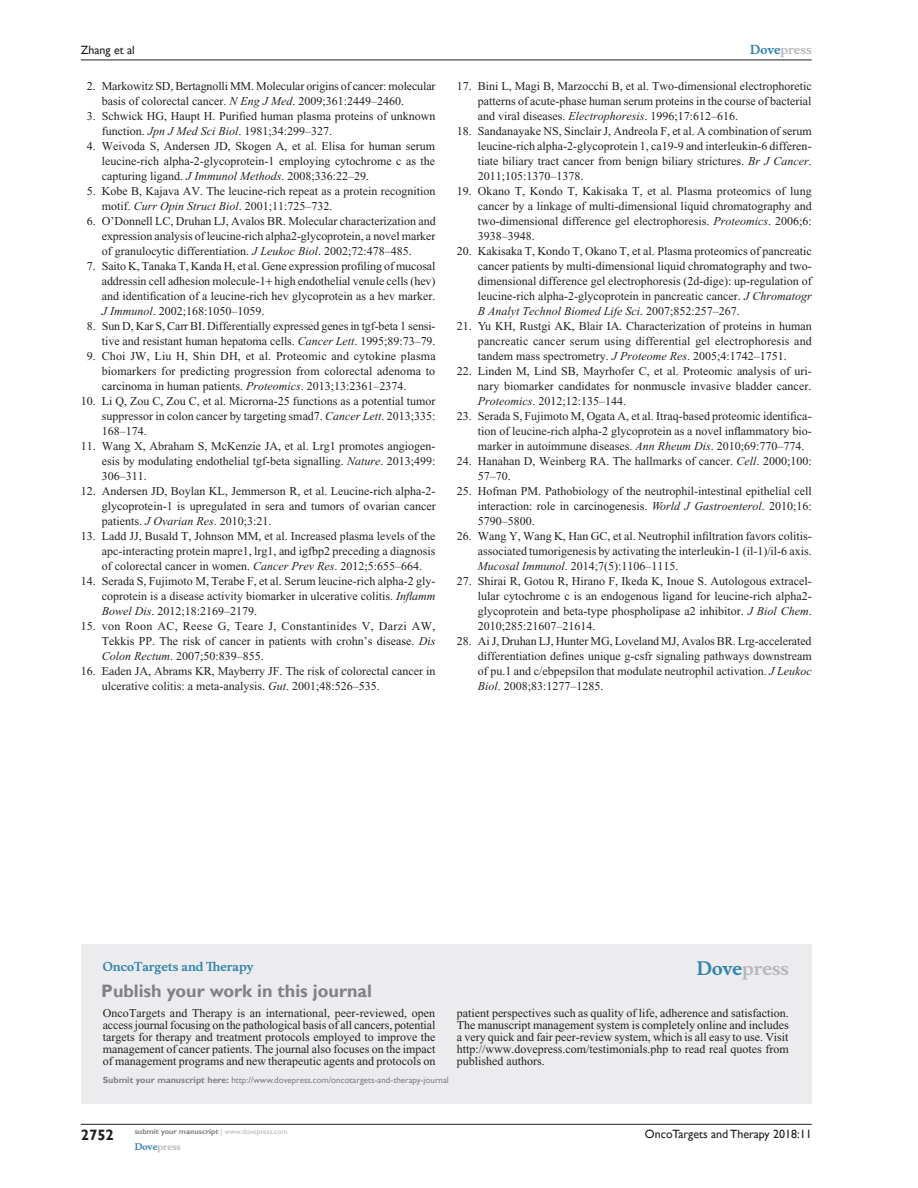
<style>
.page{position:relative;width:918px;height:1188px;background:#fff}
.page>*{position:absolute;margin:0;border:0;box-sizing:border-box;transform-origin:0 0}
.PromBx-H1{font:700 18px "Gill Sans";color:#808285}
.PromBx-Brand{font:700 18px "Musee";color:#b8b9bc}
.t1{font:700 15px "Gill Sans";color:#231f20}
.RefNL2{font:12px/15px "Times New Roman";color:#231f20;text-align:justify}
.PromBx-Tx{font:12px/12px "Times New Roman";color:#231f20;text-align:justify}
.t2{font:12px "Gill Sans";color:#231f20}
.PromBx-JrnlName{font:700 12px "Musee";color:#3485ae}
.t3{font:700 12px "Musee";color:#b8b9bc}
.PromBx-SubmitMssWebA{font:9px "Gill Sans";color:#808285}
.t4{font:700 9px "Musee";color:#b8b9bc}
.t5{font:700 7.5px "Gill Sans";color:#808285}
.s1{font-style:italic}
.s2{color:#3485ae}
.s3{font-weight:700}
.s4{font-weight:400;color:#b8b9bc}
</style>
<div class="page">
<div style="left:81px;top:944px;width:731px;height:159px;background:#ececee"></div>
<hr style="left:81px;top:1124px;width:731px;height:1px;background:#231f20">
<hr style="left:81px;top:60px;width:731px;height:1px;background:#231f20">
<p class="t2" style="left:81px;top:43px;width:56px">Zhang et al</p>
<p class="RefNL2" style="left:102px;top:79px;width:335px;text-indent:-15px">2. Markowitz SD, Bertagnolli MM. Molecular origins of cancer: molecular basis of colorectal cancer. <span class="s1">N Eng J Med</span>. 2009;361:2449–2460.</p>
<p class="RefNL2" style="left:102px;top:109px;width:335px;text-indent:-15px">3. Schwick HG, Haupt H. Purified human plasma proteins of unknown function. <span class="s1">Jpn J Med Sci Biol</span>. 1981;34:299–327.</p>
<p class="RefNL2" style="left:102px;top:139px;width:335px;text-indent:-15px">4. Weivoda S, Andersen JD, Skogen A, et al. Elisa for human serum leucine-rich alpha-2-glycoprotein-1 employing cytochrome c as the capturing ligand. <span class="s1">J Immunol Methods</span>. 2008;336:22–29.</p>
<p class="RefNL2" style="left:102px;top:184px;width:335px;text-indent:-15px">5. Kobe B, Kajava AV. The leucine-rich repeat as a protein recognition motif. <span class="s1">Curr Opin Struct Biol</span>. 2001;11:725–732.</p>
<p class="RefNL2" style="left:102px;top:214px;width:335px;text-indent:-15px">6. O’Donnell LC, Druhan LJ, Avalos BR. Molecular characterization and expression analysis of leucine-rich alpha2-glycoprotein, a novel marker of granulocytic differentiation. <span class="s1">J Leukoc Biol</span>. 2002;72:478–485.</p>
<p class="RefNL2" style="left:102px;top:259px;width:335px;text-indent:-15px">7. Saito K, Tanaka T, Kanda H, et al. Gene expression profiling of mucosal addressin cell adhesion molecule-1 high endothelial venule cells (hev) and identification of a leucine-rich hev glycoprotein as a hev marker.<br><span class="s1">J Immunol</span>. 2002;168:1050–1059.</p>
<p class="RefNL2" style="left:87px;top:319px;width:350px;text-align:right">8. Sun D, Kar S, Carr BI. Differentially expressed genes in tgf-beta 1 sensi&shy;tive and resistant human hepatoma cells. <span class="s1">Cancer Lett</span>. 1995;89:73–79.</p>
<p class="RefNL2" style="left:102px;top:349px;width:335px;text-indent:-15px">9. Choi JW, Liu H, Shin DH, et al. Proteomic and cytokine plasma biomarkers for predicting progression from colorectal adenoma to carcinoma in human patients. <span class="s1">Proteomics</span>. 2013;13:2361–2374.</p>
<p class="RefNL2" style="left:102px;top:394px;width:335px;text-indent:-21px">10. Li Q, Zou C, Zou C, et al. Microrna-25 functions as a potential tumor suppressor in colon cancer by targeting smad7. <span class="s1">Cancer Lett</span>. 2013;335:<br>168–174.</p>
<p class="RefNL2" style="left:102px;top:439px;width:335px;text-indent:-21px">11. Wang X, Abraham S, McKenzie JA, et al. Lrg1 promotes angiogen&shy;esis by modulating endothelial tgf-beta signalling. <span class="s1">Nature</span>. 2013;499:<br>306–311.</p>
<p class="RefNL2" style="left:102px;top:484px;width:335px;text-indent:-21px">12. Andersen JD, Boylan KL, Jemmerson R, et al. Leucine-rich alpha-2- glycoprotein-1 is upregulated in sera and tumors of ovarian cancer patients. <span class="s1">J Ovarian Res</span>. 2010;3:21.</p>
<p class="RefNL2" style="left:102px;top:529px;width:335px;text-indent:-21px">13. Ladd JJ, Busald T, Johnson MM, et al. Increased plasma levels of the apc-interacting protein mapre1, lrg1, and igfbp2 preceding a diagnosis of colorectal cancer in women. <span class="s1">Cancer Prev Res</span>. 2012;5:655–664.</p>
<p class="RefNL2" style="left:102px;top:574px;width:335px;text-indent:-21px">14. Serada S, Fujimoto M, Terabe F, et al. Serum leucine-rich alpha-2 gly&shy;coprotein is a disease activity biomarker in ulcerative colitis. <span class="s1">Inflamm Bowel Dis</span>. 2012;18:2169–2179.</p>
<p class="RefNL2" style="left:102px;top:619px;width:335px;text-indent:-21px">15. von Roon AC, Reese G, Teare J, Constantinides V, Darzi AW, Tekkis PP. The risk of cancer in patients with crohn’s disease. <span class="s1">Dis Colon Rectum</span>. 2007;50:839–855.</p>
<p class="RefNL2" style="left:102px;top:664px;width:335px;text-indent:-21px">16. Eaden JA, Abrams KR, Mayberry JF. The risk of colorectal cancer in ulcerative colitis: a meta-analysis. <span class="s1">Gut</span>. 2001;48:526–535.</p>
<p class="t3" style="left:750px;top:43px;width:63px"><span class="s2">Dove</span>press</p>
<p class="RefNL2" style="left:478px;top:79px;width:335px;text-indent:-21px">17. Bini L, Magi B, Marzocchi B, et al. Two-dimensional electrophoretic patterns of acute-phase human serum proteins in the course of bacterial and viral diseases. <span class="s1">Electrophoresis</span>. 1996;17:612–616.</p>
<p class="RefNL2" style="left:478px;top:124px;width:335px;text-indent:-21px">18. Sandanayake NS, Sinclair J, Andreola F, et al. A combination of serum leucine-rich alpha-2-glycoprotein 1, ca19-9 and interleukin-6 differen&shy;tiate biliary tract cancer from benign biliary strictures. <span class="s1">Br J Cancer</span>.<br>2011;105:1370–1378.</p>
<p class="RefNL2" style="left:478px;top:184px;width:335px;text-indent:-21px">19. Okano T, Kondo T, Kakisaka T, et al. Plasma proteomics of lung cancer by a linkage of multi-dimensional liquid chromatography and two-dimensional difference gel electrophoresis. <span class="s1">Proteomics</span>. 2006;6:<br>3938–3948.</p>
<p class="RefNL2" style="left:478px;top:244px;width:335px;text-indent:-21px">20. Kakisaka T, Kondo T, Okano T, et al. Plasma proteomics of pancreatic cancer patients by multi-dimensional liquid chromatography and two&shy;dimensional difference gel electrophoresis (2d-dige): up-regulation of leucine-rich alpha-2-glycoprotein in pancreatic cancer. <span class="s1">J Chromatogr B Analyt Technol Biomed Life Sci</span>. 2007;852:257–267.</p>
<p class="RefNL2" style="left:478px;top:319px;width:335px;text-indent:-21px">21. Yu KH, Rustgi AK, Blair IA. Characterization of proteins in human pancreatic cancer serum using differential gel electrophoresis and tandem mass spectrometry. <span class="s1">J Proteome Res</span>. 2005;4:1742–1751.</p>
<p class="RefNL2" style="left:478px;top:364px;width:335px;text-indent:-21px">22. Linden M, Lind SB, Mayrhofer C, et al. Proteomic analysis of uri&shy;nary biomarker candidates for nonmuscle invasive bladder cancer.<br><span class="s1">Proteomics</span>. 2012;12:135–144.</p>
<p class="RefNL2" style="left:478px;top:409px;width:335px;text-indent:-21px">23. Serada S, Fujimoto M, Ogata A, et al. Itraq-based proteomic identifica&shy;tion of leucine-rich alpha-2 glycoprotein as a novel inflammatory bio&shy;marker in autoimmune diseases. <span class="s1">Ann Rheum Dis</span>. 2010;69:770–774.</p>
<p class="RefNL2" style="left:478px;top:454px;width:335px;text-indent:-21px">24. Hanahan D, Weinberg RA. The hallmarks of cancer. <span class="s1">Cell</span>. 2000;100:<br>57–70.</p>
<p class="RefNL2" style="left:478px;top:484px;width:335px;text-indent:-21px">25. Hofman PM. Pathobiology of the neutrophil-intestinal epithelial cell interaction: role in carcinogenesis. <span class="s1">World J Gastroenterol</span>. 2010;16:<br>5790–5800.</p>
<p class="RefNL2" style="left:478px;top:529px;width:335px;text-indent:-21px">26. Wang Y, Wang K, Han GC, et al. Neutrophil infiltration favors colitis&shy;associated tumorigenesis by activating the interleukin-1 (il-1)/il-6 axis.<br><span class="s1">Mucosal Immunol</span>. 2014;7(5):1106–1115.</p>
<p class="RefNL2" style="left:478px;top:574px;width:335px;text-indent:-21px">27. Shirai R, Gotou R, Hirano F, Ikeda K, Inoue S. Autologous extracel&shy;lular cytochrome c is an endogenous ligand for leucine-rich alpha2- glycoprotein and beta-type phospholipase a2 inhibitor. <span class="s1">J Biol Chem</span>.<br>2010;285:21607–21614.</p>
<p class="RefNL2" style="left:478px;top:634px;width:335px;text-indent:-21px">28. Ai J, Druhan LJ, Hunter MG, Loveland MJ, Avalos BR. Lrg-accelerated differentiation defines unique g-csfr signaling pathways downstream of pu.1 and c/ebpepsilon that modulate neutrophil activation. <span class="s1">J Leukoc Biol</span>. 2008;83:1277–1285.</p>
<p class="PromBx-JrnlName" style="left:103px;top:959px;width:152px">OncoTargets and Therapy</p>
<p class="PromBx-H1" style="left:101px;top:980px;width:272px">Publish your work in this journal</p>
<p class="PromBx-Brand" style="left:697px;top:958px;width:94px"><span class="s2">Dove</span>press</p>
<p class="PromBx-Tx" style="left:103px;top:1007px;width:334px">OncoTargets and Therapy is an international, peer-reviewed, open access journal focusing on the pathological basis of all cancers, potential targets for therapy and treatment protocols employed to improve the management of cancer patients. The journal also focuses on the impact of management programs and new therapeutic agents and protocols on</p>
<p class="PromBx-Tx" style="left:457px;top:1007px;width:333px">patient perspectives such as quality of life, adherence and satisfaction.<br>The manuscript management system is completely online and includes a very quick and fair peer-review system, which is all easy to use. Visit http://www.dovepress.com/testimonials.php to read real quotes from published authors.</p>
<p class="PromBx-SubmitMssWebA" style="left:103px;top:1075px;width:348px"><span class="s3">Submit your manuscript here:</span> http://www.dovepress.com/oncotargets-and-therapy-journal</p>
<p class="t1" style="left:81px;top:1126px;width:35px">2752</p>
<p class="t5" style="left:135px;top:1127px;width:154px">submit your manuscript <span class="s4">| www.dovepress.com</span></p>
<p class="t4" style="left:135px;top:1141px;width:48px"><span class="s2">Dove</span>press</p>
<p class="t2" style="left:645px;top:1127px;width:168px">OncoTargets and Therapy 2018:11</p>
</div>
